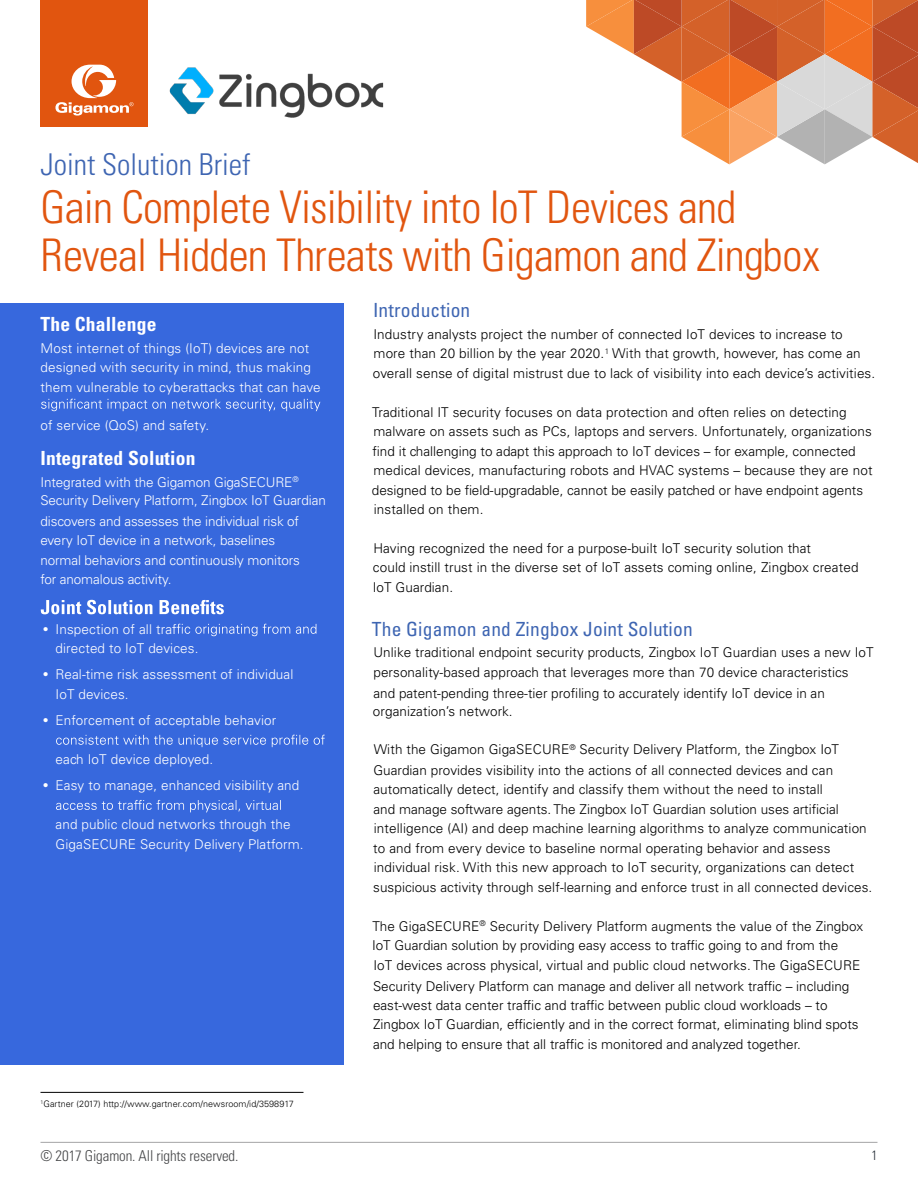
<style>
.page{position:relative;width:918px;height:1188px;background:#fff}
.page>*{position:absolute;margin:0;border:0;box-sizing:border-box;transform-origin:0 0}
.t1{font:300 condensed 45px/48px "Univers LT Std";letter-spacing:-.02em;color:#e1550f}
.t2{font:300 condensed 30px "Univers LT Std";color:#3e65b2}
.t3{font:condensed 19.5px "Univers LT Std";letter-spacing:.01em;color:#3e65b2}
.t4{font:700 condensed 19.5px "Univers LT Std";letter-spacing:.01em;color:#fff}
.t5{font:300 condensed 15px "Univers LT Std";letter-spacing:-.01em;color:#464749}
.t6{font:300 13.5px/19.5px "Univers LT Std";letter-spacing:.01em;color:#000}
.t7{font:300 13.5px/19.5px "Univers LT Std";letter-spacing:.01em;color:#fff}
.t8{font:300 13.5px/19.5px "Univers LT Std";letter-spacing:-.01em;color:#fff}
.t9{font:300 condensed 13.5px "Univers LT Std";color:#283039}
.t10{font:300 9px "Univers LT Std";letter-spacing:.01em;color:#000}
.s1{font-weight:400;font-stretch:condensed}
</style>
<div class="page">
<hr style="left:40px;top:1142px;width:838px;height:1px;background:#464749">
<div style="left:40px;top:0;width:108px;height:127px;background:#e1550f"></div>
<svg style="left:55px;top:65px;width:79px;height:51px"></svg>
<svg style="left:586px;top:0;width:332px;height:164px"></svg>
<div style="left:0;top:303px;width:344px;height:762px;background:#3768dd"></div>
<svg style="left:41px;top:399px;width:279px;height:12px"></svg>
<svg style="left:41px;top:600px;width:183px;height:14px"></svg>
<svg style="left:177px;top:624px;width:140px;height:12px"></svg>
<svg style="left:56px;top:735px;width:269px;height:12px"></svg>
<svg style="left:56px;top:800px;width:225px;height:12px"></svg>
<hr style="left:40px;top:1092px;width:263px;height:1px;background:#000">
<img style="left:169px;top:67px;width:215px;height:51px">
<h2 class="t2" style="left:40px;top:146px;width:211px">Joint Solution Brief</h2>
<h1 class="t1" style="left:41px;top:183px;width:781px">Gain Complete Visibility into IoT Devices and<br>Reveal Hidden Threats with Gigamon and Zingbox</h1>
<h3 class="t4" style="left:40px;top:312px;width:117px">The Challenge</h3>
<p class="t7" style="left:40px;top:338px;width:282px">Most internet of things (IoT) devices are not designed with security in mind, thus making them vulnerable to cyberattacks that can have</p>
<p class="t7" style="left:41px;top:416px;width:170px">of service (QoS) and safety.</p>
<h3 class="t4" style="left:40px;top:446px;width:157px">Integrated Solution</h3>
<p class="t8" style="left:41px;top:473px;width:287px;line-height:18.6px">Integrated with the Gigamon GigaSECURE<sup>®<br></sup>Security Delivery Platform, Zingbox IoT Guardian</p>
<p class="t8" style="left:41px;top:511px;width:261px">discovers and assesses the individual risk of every IoT device in a network, baselines normal behaviors and continuously monitors for anomalous activity.</p>
<p class="t7" style="left:56px;top:619px;width:145px;text-indent:-12px"><span class="s1">•</span> Inspection of all traf directed to IoT devices.</p>
<p class="t7" style="left:56px;top:665px;width:239px;text-indent:-12px"><span class="s1">•</span> Real-time risk assessment of individual<br>IoT devices.</p>
<p class="t7" style="left:44px;top:711px;width:234px"><span class="s1">•</span> Enforcement of acceptable behavior</p>
<p class="t7" style="left:56px;top:750px;width:159px">each IoT device deployed.</p>
<p class="t7" style="left:44px;top:776px;width:257px"><span class="s1">•</span> Easy to manage, enhanced visibility and</p>
<p class="t7" style="left:56px;top:815px;width:250px">and public cloud networks through the<br>GigaSECURE Security Delivery Platform.</p>
<p class="t10" style="left:40px;top:1098px;width:255px"><sup>1</sup>Gartner (2017) http://www.gartner.com/newsroom/id/3598917</p>
<h3 class="t3" style="left:373px;top:298px;width:99px">Introduction</h3>
<p class="t6" style="left:373px;top:324px;width:504px">Industry analysts project the number of connected IoT devices to increase to more than 20 billion by the year 2020.<sup>1</sup> With that growth, however, has come an overall sense of digital mistrust due to lack of visibility into each device’s activities.</p>
<p class="t6" style="left:372px;top:402px;width:501px">Traditional IT security focuses on data protection and often relies on detecting malware on assets such as PCs, laptops and servers. Unfortunately, organizations</p>
<p class="t6" style="left:374px;top:461px;width:500px">medical devices, manufacturing robots and HVAC systems – because they are not</p>
<p class="t6" style="left:374px;top:500px;width:111px">installed on them.</p>
<p class="t6" style="left:373px;top:539px;width:487px;line-height:18.6px">Having recognized the need for a purpose-built IoT security solution that<br>could instill trust in the diverse set of IoT assets coming online, Zingbox created</p>
<p class="t6" style="left:373px;top:578px;width:82px">IoT Guardian.</p>
<h3 class="t3" style="left:372px;top:617px;width:322px">The Gigamon and Zingbox Joint Solution</h3>
<p class="t6" style="left:373px;top:642px;width:502px;line-height:20.4px">Unlike traditional endpoint security products, Zingbox IoT Guardian uses a new IoT personality-based approach that leverages more than 70 device characteristics</p>
<p class="t6" style="left:373px;top:702px;width:141px">organization’s network.</p>
<p class="t6" style="left:373px;top:740px;width:467px;line-height:20px">With the Gigamon GigaSECURE<sup>®</sup> Security Delivery Platform, the Zingbox IoT<br>Guardian provides visibility into the actions of all connected devices and can automatically detect, identify and classify them without the need to install</p>
<p class="t6" style="left:373px;top:819px;width:501px">intelligence (AI) and deep machine learning algorithms to analyze communication to and from every device to baseline normal operating behavior and assess individual risk. With this new approach to IoT security, organizations can detect suspicious activity through self-learning and enforce trust in all connected devices.</p>
<p class="t6" style="left:372px;top:916px;width:493px">The GigaSECURE<sup>®</sup> Security Delivery Platform augments the value of the Zingbox</p>
<p class="t6" style="left:373px;top:955px;width:489px">IoT devices across physical, virtual and public cloud networks. The GigaSECURE</p>
<p class="t6" style="left:372px;top:441px;width:485px">find it challenging to adapt this approach to IoT devices – for example, connected</p>
<p class="t6" style="left:372px;top:480px;width:493px">designed to be field-upgradable, cannot be easily patched or have endpoint agents</p>
<p class="t6" style="left:374px;top:683px;width:453px">and patent-pending three-tier profiling to accurately identify IoT device in an</p>
<p class="t6" style="left:374px;top:799px;width:467px">and manage software agents. The Zingbox IoT Guardian solution uses artificial</p>
<p class="t6" style="left:372px;top:935px;width:468px">IoT Guardian solution by providing easy access to traffic going to and from the</p>
<p class="t6" style="left:373px;top:976px;width:487px">Security Delivery Platform can manage and deliver all network traffic – including east-west data center traffic and traffic between public cloud workloads – to Zingbox IoT Guardian, efficiently and in the correct format, eliminating blind spots and helping to ensure that all traffic is monitored and analyzed together.</p>
<p class="t5" style="left:40px;top:1147px;width:199px">© 2017 Gigamon. All rights reserved.</p>
<p class="t9" style="left:872px;top:1147px;width:7px">1</p>
</div>
